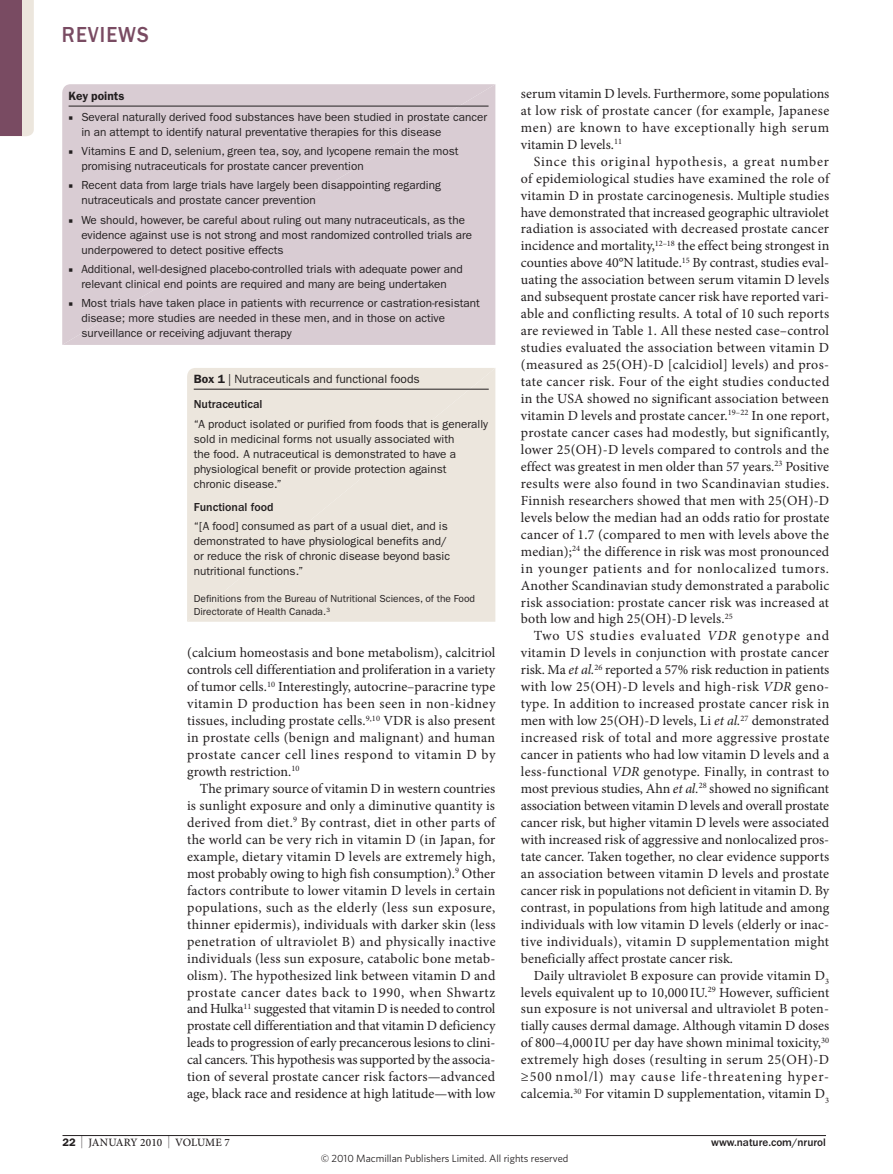
<style>
.page{position:relative;width:893px;height:1174px;background:#fff}
.page>*{position:absolute;margin:0;border:0;box-sizing:border-box;transform-origin:0 0}
.t1{font:500 22.5px "ITC Franklin Gothic Std";letter-spacing:.05em;color:#794b62;scale:.9 1}
.t2{font:13.95px/17px "Minion Pro";letter-spacing:.01em;color:#231f20;text-align:justify}
.t3{font:12px/25.7px "ITC Franklin Gothic Std";color:#231f20}
.t4{font:500 12px "ITC Franklin Gothic Std";color:#231f20}
.t5{font:600 12px "ITC Franklin Gothic Std";color:#231f20}
.t6{font:11.7px/15px "ITC Franklin Gothic Std";color:#231f20}
.t7{font:500 11.25px "Minion Pro";letter-spacing:.005em;color:#231f20}
.t8{font:500 11.25px "ITC Franklin Gothic Std";color:#231f20}
.t9{font:10.5px "Whitney";color:#231f20}
.t10{font:10.2px/13.5px "ITC Franklin Gothic Std";color:#231f20}
.s1{font-family:"Minion Pro"}
.s2{font-weight:600}
.s3{font-weight:500}
.s4{font-style:italic}
.s5{font-family:"ITC Franklin Gothic Std";font-weight:600;font-size:10.95px}
.s6{font-size:12.9px}
</style>
<div class="page">
<hr style="left:63px;top:1135px;width:763px;height:1px;background:#231f20">
<div style="left:62px;top:84px;width:433px;height:261px;background:#d9ccd3"></div>
<hr style="left:69px;top:106px;width:420px;height:1px;background:#231f20">
<div style="left:187px;top:368px;width:308px;height:253px;background:#ece6dd"></div>
<hr style="left:194px;top:389px;width:295px;height:1px;background:#231f20">
<svg style="left:0;top:0;width:34px;height:136px;background:#a1818d"></svg>
<h1 class="t1" style="left:62px;top:22px;width:98px">rEviEws</h1>
<p class="t5" style="left:69px;top:88px;width:57px">Key points</p>
<p class="t6" style="left:81px;top:109px;width:407px;text-indent:-13px"><span class="s1">■</span> Several naturally derived food substances have been studied in prostate cancer in an attempt to identify natural preventative therapies for this disease</p>
<p class="t6" style="left:81px;top:144px;width:379px;text-indent:-13px"><span class="s1">■</span> Vitamins E and D, selenium, green tea, soy, and lycopene remain the most promising nutraceuticals for prostate cancer prevention</p>
<p class="t6" style="left:81px;top:178px;width:361px;text-indent:-13px"><span class="s1">■</span> recent data from large trials have largely been disappointing regarding nutraceuticals and prostate cancer prevention</p>
<p class="t6" style="left:81px;top:212px;width:392px;text-indent:-13px"><span class="s1">■</span> We should, however, be careful about ruling out many nutraceuticals, as the evidence against use is not strong and most randomized controlled trials are underpowered to detect positive effects</p>
<p class="t6" style="left:69px;top:261px;width:396px;text-align:center"><span class="s1">■</span> Additional, well‑designed placebo‑controlled trials with adequate power and relevant clinical end points are required and many are being undertaken</p>
<p class="t6" style="left:81px;top:296px;width:400px;text-indent:-13px"><span class="s1">■</span> Most trials have taken place in patients with recurrence or castration‑resistant disease; more studies are needed in these men, and in those on active surveillance or receiving adjuvant therapy</p>
<p class="t3" style="left:194px;top:366px;width:228px"><span class="s2">Box 1</span> | Nutraceuticals and functional foods<br><span class="s3">Nutraceutical</span></p>
<p class="t6" style="left:194px;top:416px;width:296px">“A product isolated or purified from foods that is generally sold in medicinal forms not usually associated with<br>the food. A nutraceutical is demonstrated to have a physiological benefit or provide protection against<br>chronic disease.”</p>
<p class="t4" style="left:194px;top:500px;width:81px">Functional food</p>
<p class="t6" style="left:194px;top:519px;width:258px">“[A food] consumed as part of a usual diet, and is demonstrated to have physiological benefits and/ or reduce the risk of chronic disease beyond basic nutritional functions.”</p>
<p class="t10" style="left:194px;top:591px;width:283px">Definitions from the Bureau of Nutritional Sciences, of the Food<br>Directorate of Health Canada.<sup>3</sup></p>
<p class="t2" style="left:187px;top:644px;width:310px">(calcium homeostasis and bone metabolism), calcitriol controls cell differentiation and proliferation in a variety of tumor cells.<sup>10</sup> interestingly, autocrine–paracrine type vitamin D production has been seen in non‑kidney tissues, including prostate cells.<sup>9,10</sup> vDr is also present in prostate cells (benign and malignant) and human prostate cancer cell lines respond to vitamin D by growth restriction.<sup>10</sup></p>
<p class="t2" style="left:187px;top:780px;width:310px;text-indent:13px">the primary source of vitamin D in western countries is sunlight exposure and only a diminutive quantity is derived from diet.<sup>9</sup> By contrast, diet in other parts of the world can be very rich in vitamin D (in Japan, for example, dietary vitamin D levels are extremely high, most probably owing to high fish consumption).<sup>9</sup> other factors contribute to lower vitamin D levels in certain populations, such as the elderly (less sun exposure, thinner epidermis), individuals with darker skin (less penetration of ultraviolet B) and physically inactive individuals (less sun exposure, catabolic bone metab‑ olism). the hypothesized link between vitamin D and prostate cancer dates back to 1990, when shwartz and Hulka<sup>11</sup> suggested that vitamin D is needed to control prostate cell differentiation and that vitamin D deficiency leads to progression of early precancerous lesions to clini‑ cal cancers. this hypothesis was supported by the associa‑ tion of several prostate cancer risk factors—advanced age, black race and residence at high latitude—with low</p>
<p class="t2" style="left:521px;top:85px;width:310px">serum vitamin D levels. Furthermore, some populations at low risk of prostate cancer (for example, Japanese men) are known to have exceptionally high serum vitamin D levels.<sup>11</sup></p>
<p class="t2" style="left:521px;top:153px;width:310px;text-indent:13px">since this original hypothesis, a great number of epidemiological studies have examined the role of vitamin D in prostate carcinogenesis. multiple studies have demonstrated that increased geographic ultraviolet radiation is associated with decreased prostate cancer incidence and mortality,<sup>12–18</sup> the effect being strongest in counties above 40°n latitude.<sup>15</sup> By contrast, studies eval‑ uating the association between serum vitamin D levels and subsequent prostate cancer risk have reported vari‑ able and conflicting results. a total of 10 such reports are reviewed in table 1. all these nested case–control studies evaluated the association between vitamin D (measured as 25(oH)‑D [calcidiol] levels) and pros‑ tate cancer risk. Four of the eight studies conducted in the usa showed no significant association between vitamin D levels and prostate cancer.<sup>19–22</sup> in one report, prostate cancer cases had modestly, but significantly, lower 25(oH)‑D levels compared to controls and the effect was greatest in men older than 57 years.<sup>23</sup> Positive results were also found in two scandinavian studies.<br>Finnish researchers showed that men with 25(oH)‑D levels below the median had an odds ratio for prostate cancer of 1.7 (compared to men with levels above the median);<sup>24</sup> the difference in risk was most pronounced in younger patients and for nonlocalized tumors. another scandinavian study demonstrated a parabolic risk association: prostate cancer risk was increased at both low and high 25(oH)‑D levels.<sup>25</sup></p>
<p class="t2" style="left:521px;top:627px;width:310px;text-indent:13px">two us studies evaluated <span class="s4">VDR</span> genotype and vitamin D levels in conjunction with prostate cancer risk. ma <span class="s4">et al.</span><sup>26</sup> reported a 57% risk reduction in patients with low 25(oH)‑D levels and high‑risk <span class="s4">VDR</span> geno‑ type. in addition to increased prostate cancer risk in men with low 25(oH)‑D levels, li <span class="s4">et al.</span><sup>27</sup> demonstrated increased risk of total and more aggressive prostate cancer in patients who had low vitamin D levels and a less‑functional <span class="s4">VDR</span> genotype. Finally, in contrast to most previous studies, ahn <span class="s4">et al.</span><sup>28</sup> showed no significant association between vitamin D levels and overall prostate cancer risk, but higher vitamin D levels were associated with increased risk of aggressive and nonlocalized pros‑ tate cancer. taken together, no clear evidence supports an association between vitamin D levels and prostate cancer risk in populations not deficient in vitamin D. By contrast, in populations from high latitude and among individuals with low vitamin D levels (elderly or inac‑ tive individuals), vitamin D supplementation might beneficially affect prostate cancer risk.</p>
<p class="t2" style="left:521px;top:966px;width:310px;text-indent:13px">Daily ultraviolet B exposure can provide vitamin D<sub>3 </sub>levels equivalent up to 10,000 iu.<sup>29</sup> However, sufficient sun exposure is not universal and ultraviolet B poten‑ tially causes dermal damage. although vitamin D doses of 800–4,000 iu per day have shown minimal toxicity,<sup>30 </sup>extremely high doses (resulting in serum 25(oH)‑D ≥500 nmol/l) may cause life‑threatening hyper‑ calcemia.<sup>30</sup> For vitamin D supplementation, vitamin D<sub>3</sub></p>
<p class="t7" style="left:63px;top:1135px;width:169px"><span class="s5">22</span> <span class="s6">|</span> JANUARY 2010 <span class="s6">|</span> VOLUME 7</p>
<p class="t8" style="left:711px;top:1136px;width:116px">www.nature.com/nrurol</p>
<p class="t9" style="left:321px;top:1152px;width:249px">© 2010 Macmillan Publishers Limited. All rights reserved</p>
</div>
